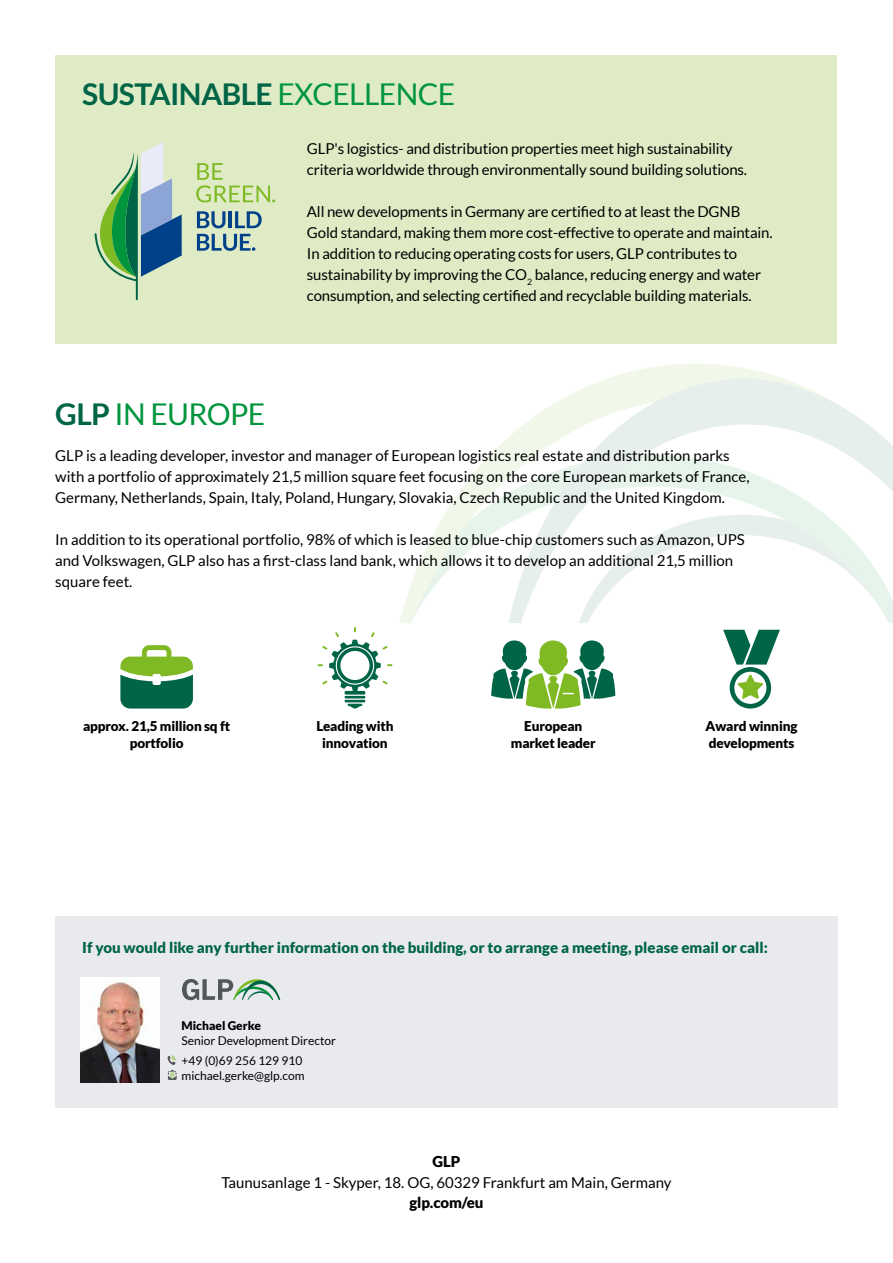
<style>
.page{position:relative;width:893px;height:1263px;background:#fff}
.page>*{position:absolute;margin:0;border:0;box-sizing:border-box;transform-origin:0 0}
.t1{font:700 30px "Lato";letter-spacing:-.02em;color:#006547}
.t2{font:30px "Lato";letter-spacing:-.02em;color:#00953d}
.t3{font:15px/21px "Lato";color:#000}
.t4{font:900 15px "Lato";color:#006547}
.t5{font:900 15px "Lato";letter-spacing:-.01em;color:#000}
.t6{font:900 13.5px/16.5px "Lato";letter-spacing:-.01em;color:#000;text-align:center}
.t7{font:12px/19.2px "Lato";color:#000}
.t8{font:900 12px "Lato";color:#000}
.s1{font-weight:400;color:#00953d}
.s2{font-weight:700;color:#006547}
</style>
<div class="page">
<div style="left:55px;top:916px;width:783px;height:192px;background:#e9eaee"></div>
<div style="left:55px;top:55px;width:782px;height:288px;background:#deebc5"></div>
<svg style="left:120px;top:645px;width:73px;height:63px"></svg>
<hr style="left:345px;top:696px;width:20px;height:2px;background:#006547">
<hr style="left:345px;top:700px;width:20px;height:2px;background:#006547">
<svg style="left:348px;top:704px;width:14px;height:4px"></svg>
<svg style="left:491px;top:640px;width:124px;height:68px"></svg>
<svg style="left:723px;top:630px;width:57px;height:78px"></svg>
<svg style="left:399px;top:364px;width:353px;height:259px"></svg>
<svg style="left:508px;top:370px;width:385px;height:253px"></svg>
<svg style="left:317px;top:627px;width:76px;height:68px"></svg>
<svg style="left:95px;top:142px;width:87px;height:158px"></svg>
<svg style="left:197px;top:234px;width:58px;height:17px"></svg>
<svg style="left:197px;top:211px;width:28px;height:17px"></svg>
<hr style="left:229px;top:211px;width:3px;height:17px;background:#004189">
<svg style="left:235px;top:211px;width:27px;height:17px"></svg>
<svg style="left:196px;top:163px;width:79px;height:39px"></svg>
<svg style="left:167px;top:1055px;width:10px;height:25px"></svg>
<img style="left:81px;top:977px;width:79px;height:105px">
<svg style="left:182px;top:979px;width:98px;height:21px"></svg>
<h1 class="t1" style="left:82px;top:77px;width:374px">SUSTAINABLE <span class="s1">EXCELLENCE</span></h1>
<h1 class="t2" style="left:55px;top:398px;width:211px"><span class="s2">GLP</span> IN EUROPE</h1>
<p class="t3" style="left:307px;top:138px;width:442px">GLP's logistics- and distribution properties meet high sustainability criteria worldwide through environmentally sound building solutions.</p>
<p class="t3" style="left:307px;top:201px;width:467px">All new developments in Germany are certified to at least the DGNB Gold standard, making them more cost-effective to operate and maintain.<br>In addition to reducing operating costs for users, GLP contributes to sustainability by improving the CO<sub>2</sub> balance, reducing energy and water consumption, and selecting certified and recyclable building materials.</p>
<p class="t3" style="left:55px;top:445px;width:696px">GLP is a leading developer, investor and manager of European logistics real estate and distribution parks with a portfolio of approximately 21,5 million square feet focusing on the core European markets of France,<br>Germany, Netherlands, Spain, Italy, Poland, Hungary, Slovakia, Czech Republic and the United Kingdom.</p>
<p class="t3" style="left:55px;top:529px;width:691px">In addition to its operational portfolio, 98% of which is leased to blue-chip customers such as Amazon, UPS and Volkswagen, GLP also has a first-class land bank, which allows it to develop an additional 21,5 million square feet.</p>
<p class="t6" style="left:83px;top:718px;width:149px">approx. 21,5 million sq ft portfolio</p>
<p class="t6" style="left:316px;top:718px;width:79px">Leading with innovation</p>
<p class="t6" style="left:511px;top:718px;width:86px">European market leader</p>
<p class="t6" style="left:706px;top:718px;width:93px;text-align:left">Award winning developments</p>
<p class="t4" style="left:82px;top:939px;width:687px">If you would like any further information on the building, or to arrange a meeting, please email or call:</p>
<p class="t8" style="left:182px;top:1019px;width:81px">Michael Gerke</p>
<p class="t7" style="left:182px;top:1031px;width:156px">Senior Development Director +49 (0)69 256 129 910</p>
<p class="t7" style="left:182px;top:1065px;width:125px">michael.gerke@glp.com</p>
<p class="t5" style="left:433px;top:1153px;width:29px">GLP</p>
<p class="t3" style="left:221px;top:1172px;width:451px">Taunusanlage 1 - Skyper, 18. OG, 60329 Frankfurt am Main, Germany</p>
<p class="t5" style="left:410px;top:1193px;width:75px">glp.com/eu</p>
</div>
